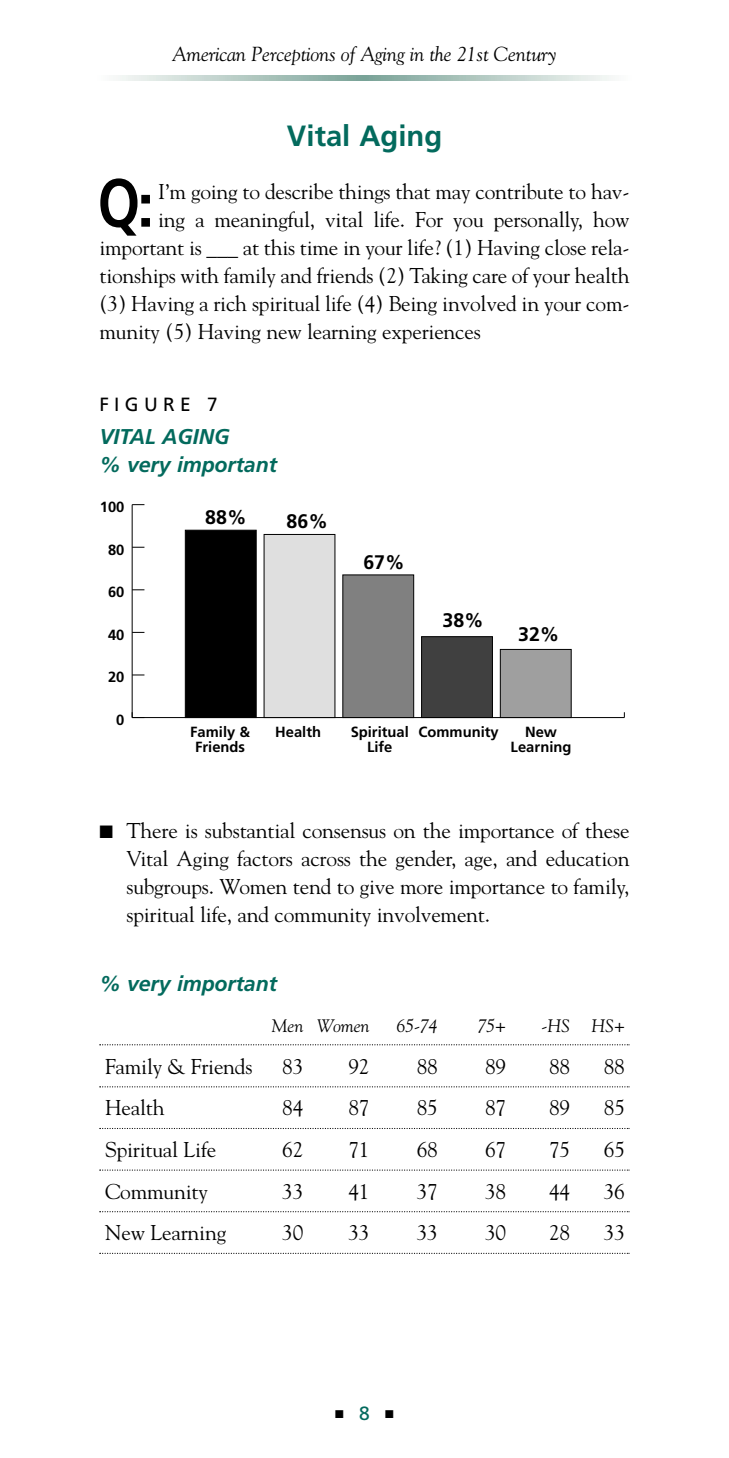
<style>
.page{position:relative;width:729px;height:1458px;background:#fff}
.page>*{position:absolute;margin:0;border:0;box-sizing:border-box;transform-origin:0 0}
.t1{font:700 67.95px "Frutiger";color:#000;scale:.8 1}
.t2{font:700 29.25px "Frutiger";color:#036a5d}
.t3{font:21.38px/28.1px "Goudy";letter-spacing:-.01em;color:#000;text-align:justify}
.t4{font:italic 700 21.38px/28.1px "Frutiger";letter-spacing:-.005em;color:#036a5d}
.t5{font:italic 20.25px "Goudy";letter-spacing:-.01em;color:#000}
.t6{font:700 19.57px "Frutiger";color:#000}
.t7{font:19.12px "Frutiger";letter-spacing:.28em;color:#000}
.t8{font:19.12px "Frutiger";color:#036a5d}
.t9{font:italic 18px "Goudy";letter-spacing:-.01em;color:#000}
.t10{font:700 14.62px "Frutiger";color:#000}
.s1{font-size:61.88px}
.s2{color:#000}
</style>
<div class="page">
<svg style="left:99px;top:1044px;width:531px;height:1px"></svg>
<svg style="left:99px;top:1086px;width:531px;height:1px"></svg>
<svg style="left:99px;top:1128px;width:531px;height:1px"></svg>
<svg style="left:99px;top:1170px;width:531px;height:1px"></svg>
<svg style="left:99px;top:1211px;width:531px;height:1px"></svg>
<svg style="left:99px;top:1253px;width:531px;height:1px"></svg>
<div style="left:167px;top:76px;width:395px;height:5px;background:#dce6e2"></div>
<div style="left:173px;top:76px;width:383px;height:5px;background:#d8e4df"></div>
<div style="left:181px;top:76px;width:367px;height:5px;background:#d4e0dc"></div>
<div style="left:188px;top:76px;width:353px;height:5px;background:#d1ded8"></div>
<div style="left:196px;top:76px;width:337px;height:5px;background:#cddcd7"></div>
<div style="left:202px;top:76px;width:325px;height:5px;background:#cad8d5"></div>
<div style="left:211px;top:76px;width:307px;height:5px;background:#c6d6d1"></div>
<div style="left:219px;top:76px;width:291px;height:5px;background:#c2d3cd"></div>
<div style="left:226px;top:76px;width:277px;height:5px;background:#bed1cb"></div>
<div style="left:234px;top:76px;width:261px;height:5px;background:#bacec7"></div>
<div style="left:240px;top:76px;width:249px;height:5px;background:#b6ccc5"></div>
<div style="left:249px;top:76px;width:231px;height:5px;background:#b3c8c2"></div>
<div style="left:253px;top:76px;width:223px;height:5px;background:#b1c7be"></div>
<div style="left:259px;top:76px;width:211px;height:5px;background:#adc5bd"></div>
<div style="left:270px;top:76px;width:189px;height:5px;background:#a7c2b9"></div>
<div style="left:278px;top:76px;width:173px;height:5px;background:#a3beb6"></div>
<div style="left:287px;top:76px;width:155px;height:5px;background:#9fbcb4"></div>
<div style="left:295px;top:76px;width:139px;height:5px;background:#9bbab2"></div>
<div style="left:303px;top:76px;width:123px;height:5px;background:#97b6af"></div>
<div style="left:314px;top:76px;width:101px;height:5px;background:#93b3aa"></div>
<div style="left:318px;top:76px;width:93px;height:5px;background:#8fb2a9"></div>
<div style="left:329px;top:76px;width:71px;height:5px;background:#8bada4"></div>
<div style="left:335px;top:76px;width:59px;height:5px;background:#87aca1"></div>
<div style="left:343px;top:76px;width:43px;height:5px;background:#83a99f"></div>
<div style="left:350px;top:76px;width:29px;height:5px;background:#80a79b"></div>
<div style="left:356px;top:76px;width:17px;height:5px;background:#7ca49a"></div>
<hr style="left:132px;top:717px;width:492px;height:1px;background:#000">
<hr style="left:132px;top:505px;width:1px;height:213px;background:#000">
<svg style="left:132px;top:675px;width:12px;height:1px"></svg>
<svg style="left:132px;top:632px;width:12px;height:1px"></svg>
<svg style="left:132px;top:589px;width:12px;height:1px"></svg>
<svg style="left:132px;top:547px;width:12px;height:1px"></svg>
<svg style="left:132px;top:504px;width:12px;height:1px"></svg>
<div style="left:500px;top:649px;width:72px;height:69px;background:#9f9f9f;border:1px solid #000"></div>
<div style="left:421px;top:636px;width:72px;height:82px;background:#404040;border:1px solid #000"></div>
<div style="left:343px;top:575px;width:71px;height:143px;background:#808080;border:1px solid #000"></div>
<div style="left:264px;top:534px;width:71px;height:184px;background:#dfdfdf"></div>
<div style="left:185px;top:530px;width:72px;height:188px;background:#000;border:1px solid #000"></div>
<p class="t5" style="left:172px;top:46px;width:386px">American Perceptions of Aging in the 21st Century</p>
<h2 class="t2" style="left:287px;top:124px;width:157px">Vital Aging</h2>
<h1 class="t1" style="left:98px;top:176px;width:72px">Q<span class="s1">:</span></h1>
<p class="t3" style="left:158px;top:179px;width:473px">I’m going to describe things that may contribute to hav-</p>
<p class="t3" style="left:158px;top:207px;width:473px">ing a meaningful, vital life. For you personally, how</p>
<p class="t3" style="left:99px;top:235px;width:532px">important is ___ at this time in your life? (1) Having close rela-</p>
<p class="t3" style="left:99px;top:263px;width:532px">tionships with family and friends (2) Taking care of your health</p>
<p class="t3" style="left:99px;top:291px;width:532px">(3) Having a rich spiritual life (4) Being involved in your com-</p>
<p class="t3" style="left:99px;top:319px;width:383px">munity (5) Having new learning experiences</p>
<p class="t7" style="left:99px;top:397px;width:120px">FIGURE 7</p>
<p class="t4" style="left:99px;top:424px;width:179px">VITAL AGING<br>% very important</p>
<p class="t10" style="left:100px;top:501px;width:26px">100</p>
<p class="t10" style="left:108px;top:544px;width:18px">80</p>
<p class="t10" style="left:108px;top:586px;width:18px">60</p>
<p class="t10" style="left:108px;top:629px;width:18px">40</p>
<p class="t10" style="left:108px;top:672px;width:18px">20</p>
<p class="t10" style="left:116px;top:714px;width:10px">0</p>
<p class="t6" style="left:205px;top:509px;width:43px">88%</p>
<p class="t6" style="left:287px;top:514px;width:43px">86%</p>
<p class="t6" style="left:363px;top:554px;width:43px">67%</p>
<p class="t6" style="left:443px;top:613px;width:43px">38%</p>
<p class="t6" style="left:518px;top:627px;width:43px">32%</p>
<p class="t10" style="left:190px;top:727px;width:61px">Family &amp;</p>
<p class="t10" style="left:275px;top:727px;width:47px">Health</p>
<p class="t10" style="left:351px;top:727px;width:150px">Spiritual Community</p>
<p class="t10" style="left:525px;top:727px;width:33px">New</p>
<p class="t10" style="left:195px;top:741px;width:51px">Friends</p>
<p class="t10" style="left:367px;top:741px;width:27px">Life</p>
<p class="t10" style="left:511px;top:741px;width:62px">Learning</p>
<p class="t3" style="left:126px;top:818px;width:505px;text-indent:-27px">■ There is substantial consensus on the importance of these Vital Aging factors across the gender, age, and education subgroups. Women tend to give more importance to family, spiritual life, and community involvement.</p>
<p class="t4" style="left:99px;top:971px;width:179px">% very important</p>
<p class="t9" style="left:272px;top:1019px;width:99px">Men Women</p>
<p class="t9" style="left:397px;top:1019px;width:43px">65-74</p>
<p class="t9" style="left:478px;top:1019px;width:30px">75+</p>
<p class="t9" style="left:542px;top:1019px;width:85px">-HS HS+</p>
<p class="t3" style="left:105px;top:1054px;width:149px">Family &amp; Friends</p>
<p class="t3" style="left:282px;top:1054px;width:23px">83</p>
<p class="t3" style="left:348px;top:1054px;width:23px">92</p>
<p class="t3" style="left:417px;top:1054px;width:23px">88</p>
<p class="t3" style="left:485px;top:1054px;width:23px">89</p>
<p class="t3" style="left:549px;top:1054px;width:23px">88</p>
<p class="t3" style="left:604px;top:1054px;width:23px">88</p>
<p class="t3" style="left:105px;top:1096px;width:61px">Health</p>
<p class="t3" style="left:282px;top:1096px;width:23px">84</p>
<p class="t3" style="left:348px;top:1096px;width:23px">87</p>
<p class="t3" style="left:417px;top:1096px;width:23px">85</p>
<p class="t3" style="left:485px;top:1096px;width:23px">87</p>
<p class="t3" style="left:549px;top:1096px;width:23px">89</p>
<p class="t3" style="left:604px;top:1096px;width:23px">85</p>
<p class="t3" style="left:105px;top:1137px;width:113px">Spiritual Life</p>
<p class="t3" style="left:282px;top:1137px;width:23px">62</p>
<p class="t3" style="left:348px;top:1137px;width:23px">71</p>
<p class="t3" style="left:417px;top:1137px;width:23px">68</p>
<p class="t3" style="left:485px;top:1137px;width:23px">67</p>
<p class="t3" style="left:549px;top:1137px;width:23px">75</p>
<p class="t3" style="left:604px;top:1137px;width:23px">65</p>
<p class="t3" style="left:105px;top:1179px;width:104px">Community</p>
<p class="t3" style="left:282px;top:1179px;width:23px">33</p>
<p class="t3" style="left:348px;top:1179px;width:23px">41</p>
<p class="t3" style="left:417px;top:1179px;width:23px">37</p>
<p class="t3" style="left:485px;top:1179px;width:23px">38</p>
<p class="t3" style="left:549px;top:1179px;width:23px">44</p>
<p class="t3" style="left:604px;top:1179px;width:23px">36</p>
<p class="t3" style="left:105px;top:1221px;width:123px">New Learning</p>
<p class="t3" style="left:282px;top:1221px;width:23px">30</p>
<p class="t3" style="left:348px;top:1221px;width:23px">33</p>
<p class="t3" style="left:417px;top:1221px;width:23px">33</p>
<p class="t3" style="left:485px;top:1221px;width:23px">30</p>
<p class="t3" style="left:549px;top:1221px;width:23px">28</p>
<p class="t3" style="left:604px;top:1221px;width:23px">33</p>
<p class="t8" style="left:335px;top:1406px;width:60px"><span class="s2">■</span>8<span class="s2">■</span></p>
</div>
